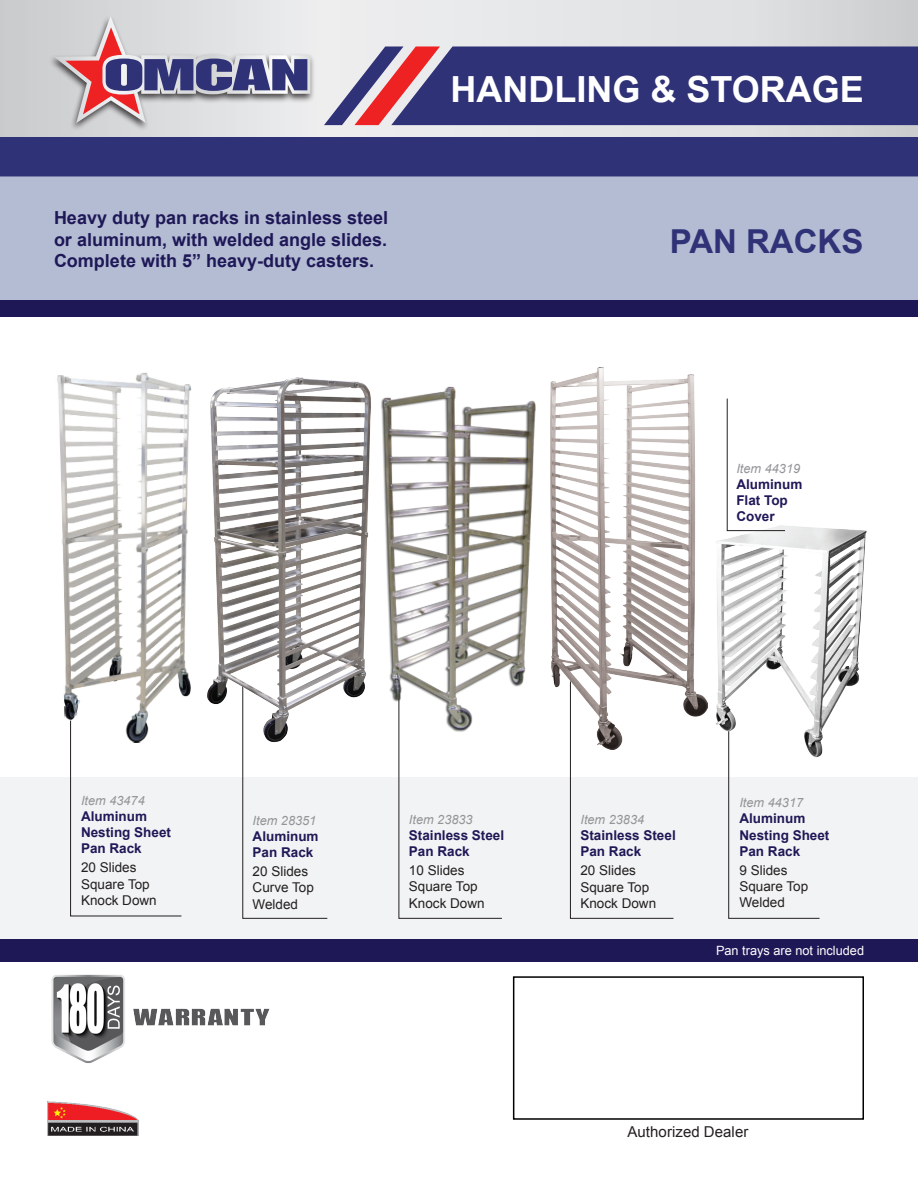
<style>
.page{position:relative;width:918px;height:1188px;background:#fff}
.page>*{position:absolute;margin:0;border:0;box-sizing:border-box;transform-origin:0 0}
.t1{font:700 36px "Arial";color:#fff}
.t2{font:700 33px "Arial";color:#2f3276}
.t3{font:700 18px/21.6px "Arial";color:#1f1857;text-align:justify}
.t4{font:15px "Arial";letter-spacing:.005em;color:#231f20}
.t5{font:700 13.5px/16.2px "Arial";color:#1f1857}
.t6{font:13.5px/16.2px "Arial";color:#231f20}
.t7{font:italic 12.75px "Arial";color:#939598}
.t8{font:12.75px "Arial";color:#fff}
</style>
<div class="page">
<svg style="left:0;top:0;width:918px;height:137px;background:#dedfe0"></svg>
<div style="left:0;top:137px;width:918px;height:39px;background:#2f3276"></div>
<svg style="left:324px;top:46px;width:594px;height:79px;background:#4b457f"></svg>
<div style="left:48px;top:14px;width:268px;height:117px;background:#231f20;opacity:.8"></div>
<svg style="left:54px;top:16px;width:256px;height:107px;background:#b9aebc"></svg>
<div style="left:0;top:778px;width:918px;height:171px;background:#f2f3f4"></div>
<div style="left:0;top:176px;width:918px;height:124px;background:#b4bcd4"></div>
<div style="left:513px;top:976px;width:351px;height:144px;border:2px solid #000"></div>
<img style="left:47px;top:1101px;width:91px;height:35px">
<div style="left:0;top:300px;width:918px;height:16px;background:#1f1857"></div>
<div style="left:0;top:940px;width:918px;height:22px;background:#1f1857"></div>
<img style="left:51px;top:974px;width:219px;height:89px">
<svg style="left:70px;top:745px;width:112px;height:172px"></svg>
<svg style="left:398px;top:735px;width:105px;height:184px"></svg>
<svg style="left:570px;top:749px;width:104px;height:170px"></svg>
<svg style="left:242px;top:746px;width:86px;height:173px"></svg>
<svg style="left:728px;top:760px;width:92px;height:159px"></svg>
<img style="left:207px;top:377px;width:163px;height:369px">
<img style="left:370px;top:386px;width:166px;height:349px">
<img style="left:550px;top:367px;width:158px;height:382px">
<img style="left:715px;top:526px;width:152px;height:234px">
<img style="left:57px;top:372px;width:135px;height:373px">
<svg style="left:726px;top:398px;width:60px;height:133px"></svg>
<h3 class="t3" style="left:54px;top:207px;width:336px">Heavy duty pan racks in stainless steel or aluminum, with welded angle slides.<br>Complete with 5” heavy-duty casters.</h3>
<h1 class="t1" style="left:451px;top:65px;width:415px">HANDLING &amp; STORAGE</h1>
<h2 class="t2" style="left:670px;top:219px;width:195px">PAN RACKS</h2>
<p class="t7" style="left:736px;top:460px;width:65px">Item 44319</p>
<p class="t5" style="left:736px;top:477px;width:68px">Aluminum<br>Flat Top<br>Cover</p>
<p class="t7" style="left:81px;top:792px;width:65px">Item 43474</p>
<p class="t5" style="left:81px;top:808px;width:92px">Aluminum<br>Nesting Sheet<br>Pan Rack</p>
<p class="t6" style="left:81px;top:860px;width:77px">20 Slides<br>Square Top<br>Knock Down</p>
<p class="t7" style="left:253px;top:812px;width:65px">Item 28351</p>
<p class="t5" style="left:253px;top:828px;width:68px">Aluminum<br>Pan Rack</p>
<p class="t6" style="left:253px;top:863px;width:63px">20 Slides<br>Curve Top<br>Welded</p>
<p class="t7" style="left:409px;top:811px;width:65px">Item 23833</p>
<p class="t5" style="left:409px;top:827px;width:97px">Stainless Steel<br>Pan Rack</p>
<p class="t6" style="left:409px;top:863px;width:77px">10 Slides<br>Square Top<br>Knock Down</p>
<p class="t7" style="left:580px;top:811px;width:65px">Item 23834</p>
<p class="t5" style="left:580px;top:828px;width:97px">Stainless Steel<br>Pan Rack</p>
<p class="t6" style="left:580px;top:863px;width:77px">20 Slides<br>Square Top<br>Knock Down</p>
<p class="t7" style="left:739px;top:795px;width:65px">Item 44317</p>
<p class="t5" style="left:739px;top:811px;width:92px">Aluminum<br>Nesting Sheet<br>Pan Rack</p>
<p class="t6" style="left:739px;top:862px;width:70px">9 Slides<br>Square Top<br>Welded</p>
<p class="t8" style="left:716px;top:943px;width:150px">Pan trays are not included</p>
<p class="t4" style="left:628px;top:1122px;width:122px">Authorized Dealer</p>
</div>
